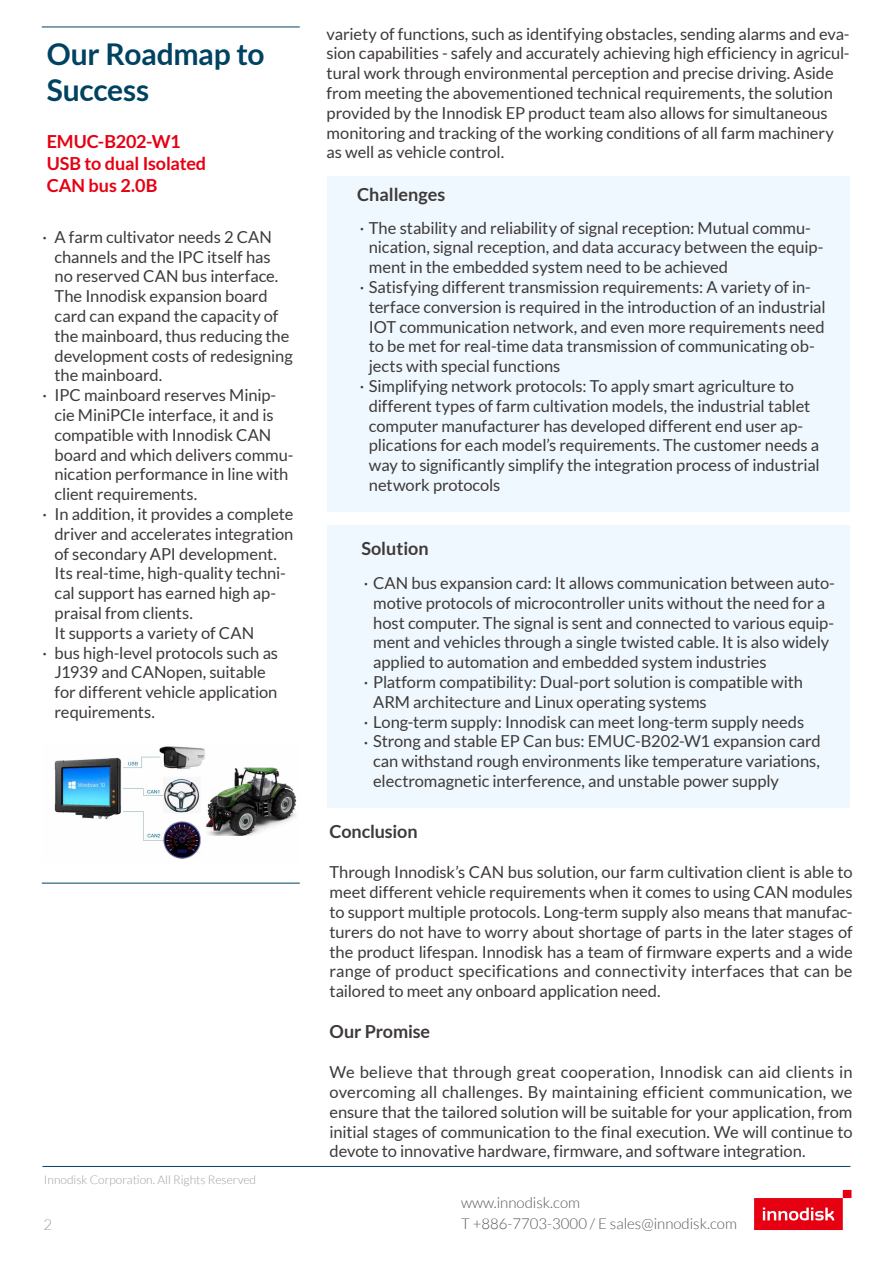
<style>
.page{position:relative;width:893px;height:1263px;background:#fff}
.page>*{position:absolute;margin:0;border:0;box-sizing:border-box;transform-origin:0 0}
.t1{font:700 30px/36px "Lato";letter-spacing:-.01em;color:#004261}
.t2{font:700 18px/21.6px "Lato";letter-spacing:-.01em;color:#e60012}
.t3{font:700 18px "Lato";color:#3e3a39}
.t4{font:16.5px/19.8px "Lato";letter-spacing:-.005em;color:#3e3a39;text-align:justify}
.t5{font:300 15px/21px "Lato";color:#595757}
.t6{font:300 15px "Lato";color:#9fa0a0}
.t7{font:300 12px "Lato";color:#9fa0a0}
</style>
<div class="page">
<hr style="left:43px;top:1166px;width:807px;height:1px;background:#004261">
<svg style="left:754px;top:1190px;width:97px;height:40px"></svg>
<hr style="left:42px;top:27px;width:258px;height:1px;background:#004261">
<hr style="left:42px;top:883px;width:258px;height:1px;background:#004261">
<div style="left:328px;top:176px;width:522px;height:336px;background:#eff8fe"></div>
<div style="left:327px;top:525px;width:523px;height:283px;background:#eff8fe"></div>
<img style="left:54px;top:746px;width:243px;height:114px">
<h1 class="t1" style="left:47px;top:36px;width:219px">Our Roadmap to<br>Success</h1>
<p class="t2" style="left:47px;top:131px;width:161px">EMUC-B202-W1<br>USB to dual Isolated<br>CAN bus 2.0B</p>
<p class="t4" style="left:43px;top:227px;width:6px">·</p>
<p class="t4" style="left:43px;top:385px;width:6px">·</p>
<p class="t4" style="left:43px;top:504px;width:6px">·</p>
<p class="t4" style="left:43px;top:643px;width:6px">·</p>
<p class="t4" style="left:55px;top:227px;width:240px;text-align:left">A farm cultivator needs 2 CAN channels and the IPC itself has<br>no reserved CAN bus interface.<br>The Innodisk expansion board card can expand the capacity of the mainboard, thus reducing the development costs of redesigning the mainboard.<br>IPC mainboard reserves Minip&shy;cie MiniPCIe interface, it and is compatible with Innodisk CAN board and which delivers commu&shy;nication performance in line with client requirements.<br>In addition, it provides a complete driver and accelerates integration of secondary API development.<br>Its real-time, high-quality techni&shy;cal support has earned high ap&shy;praisal from clients.<br>It supports a variety of CAN<br>bus high-level protocols such as<br>J1939 and CANopen, suitable<br>for different vehicle application requirements.</p>
<p class="t7" style="left:44px;top:1173px;width:214px">Innodisk Corporation. All Rights Reserved</p>
<p class="t6" style="left:44px;top:1217px;width:10px">2</p>
<p class="t4" style="left:327px;top:24px;width:525px;text-align:left">variety of functions, such as identifying obstacles, sending alarms and eva&shy;sion capabilities - safely and accurately achieving high efficiency in agricul&shy;tural work through environmental perception and precise driving. Aside from meeting the abovementioned technical requirements, the solution provided by the Innodisk EP product team also allows for simultaneous monitoring and tracking of the working conditions of all farm machinery as well as vehicle control.</p>
<p class="t3" style="left:357px;top:184px;width:90px">Challenges</p>
<p class="t4" style="left:360px;top:218px;width:453px">· The stability and reliability of signal reception: Mutual commu-</p>
<p class="t4" style="left:369px;top:237px;width:456px">nication, signal reception, and data accuracy between the equip-</p>
<p class="t4" style="left:369px;top:257px;width:361px">ment in the embedded system need to be achieved</p>
<p class="t4" style="left:360px;top:277px;width:453px">· Satisfying different transmission requirements: A variety of in-</p>
<p class="t4" style="left:369px;top:297px;width:458px">terface conversion is required in the introduction of an industrial</p>
<p class="t4" style="left:369px;top:317px;width:457px">IOT communication network, and even more requirements need</p>
<p class="t4" style="left:369px;top:336px;width:447px">to be met for real-time data transmission of communicating ob-</p>
<p class="t4" style="left:369px;top:356px;width:193px">jects with special functions</p>
<p class="t4" style="left:360px;top:376px;width:436px">· Simplifying network protocols: To apply smart agriculture to</p>
<p class="t4" style="left:369px;top:396px;width:443px">different types of farm cultivation models, the industrial tablet</p>
<p class="t4" style="left:369px;top:416px;width:436px">computer manufacturer has developed different end user ap-</p>
<p class="t4" style="left:369px;top:435px;width:452px">plications for each model’s requirements. The customer needs a</p>
<p class="t4" style="left:369px;top:455px;width:452px">way to significantly simplify the integration process of industrial</p>
<p class="t4" style="left:369px;top:475px;width:133px">network protocols</p>
<p class="t3" style="left:361px;top:538px;width:69px">Solution</p>
<p class="t4" style="left:364px;top:573px;width:473px">· CAN bus expansion card: It allows communication between auto-</p>
<p class="t4" style="left:373px;top:593px;width:454px">motive protocols of microcontroller units without the need for a</p>
<p class="t4" style="left:373px;top:613px;width:462px">host computer. The signal is sent and connected to various equip-</p>
<p class="t4" style="left:373px;top:632px;width:458px">ment and vehicles through a single twisted cable. It is also widely</p>
<p class="t4" style="left:373px;top:652px;width:395px">applied to automation and embedded system industries</p>
<p class="t4" style="left:364px;top:672px;width:441px">· Platform compatibility: Dual-port solution is compatible with</p>
<p class="t4" style="left:373px;top:692px;width:335px">ARM architecture and Linux operating systems</p>
<p class="t4" style="left:364px;top:712px;width:442px">· Long-term supply: Innodisk can meet long-term supply needs</p>
<p class="t4" style="left:364px;top:731px;width:458px">· Strong and stable EP Can bus: EMUC-B202-W1 expansion card</p>
<p class="t4" style="left:373px;top:751px;width:448px">can withstand rough environments like temperature variations,</p>
<p class="t4" style="left:373px;top:771px;width:407px">electromagnetic interference, and unstable power supply</p>
<p class="t3" style="left:330px;top:821px;width:90px">Conclusion</p>
<p class="t4" style="left:330px;top:862px;width:525px">Through Innodisk’s CAN bus solution, our farm cultivation client is able to meet different vehicle requirements when it comes to using CAN modules to support multiple protocols. Long-term supply also means that manufac&shy;turers do not have to worry about shortage of parts in the later stages of the product lifespan. Innodisk has a team of firmware experts and a wide range of product specifications and connectivity interfaces that can be tailored to meet any onboard application need.</p>
<p class="t3" style="left:330px;top:1021px;width:102px">Our Promise</p>
<p class="t4" style="left:330px;top:1062px;width:525px">We believe that through great cooperation, Innodisk can aid clients in overcoming all challenges. By maintaining efficient communication, we ensure that the tailored solution will be suitable for your application, from initial stages of communication to the final execution. We will continue to devote to innovative hardware, firmware, and software integration.</p>
<p class="t5" style="left:461px;top:1192px;width:277px">www.innodisk.com<br>T +886-7703-3000 / E sales@innodisk.com</p>
</div>
